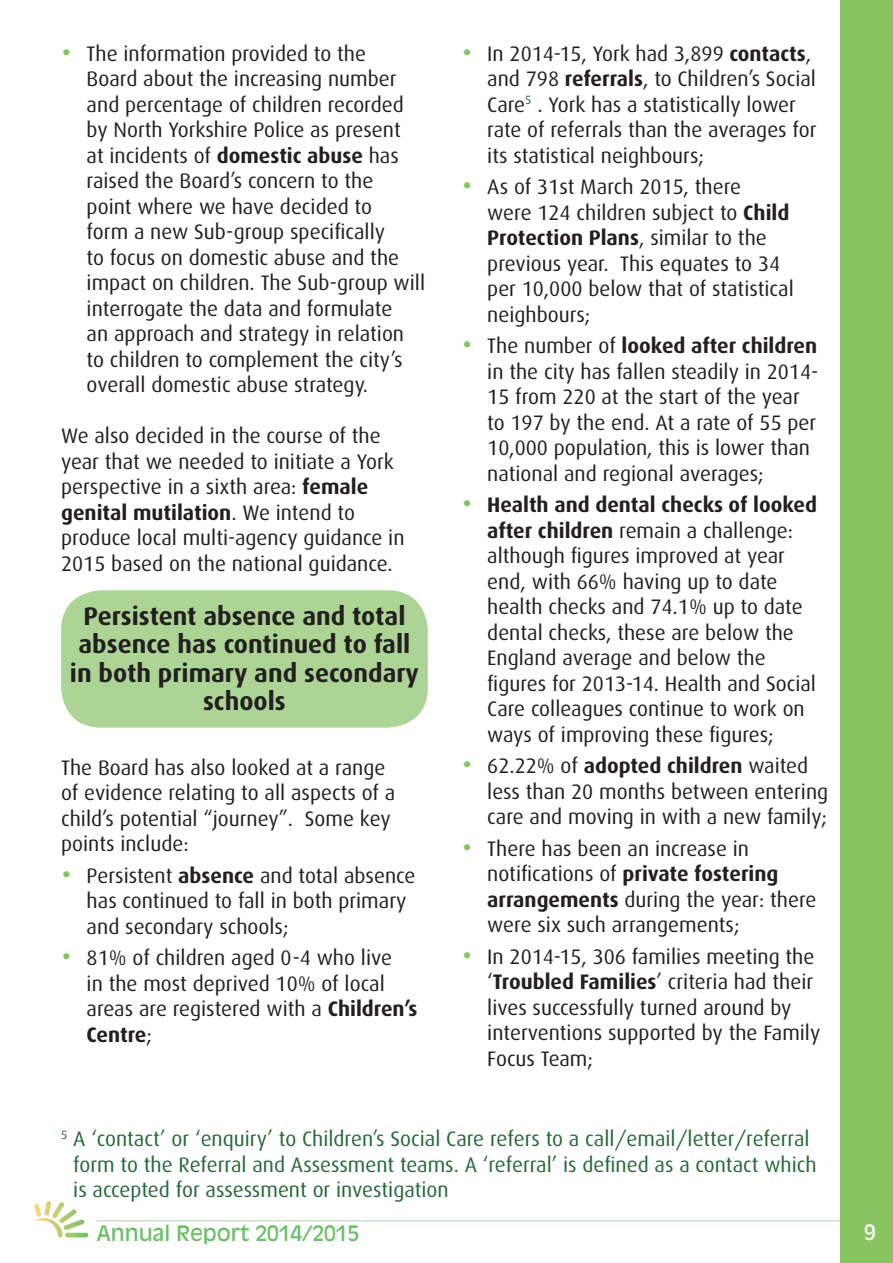
<style>
.page{position:relative;width:893px;height:1263px;background:#fff}
.page>*{position:absolute;margin:0;border:0;box-sizing:border-box;transform-origin:0 0}
.t1{font:700 25.5px/28.5px "Dax";color:#231f20;text-align:center}
.t2{font:21px/25.5px "Dax";color:#231f20}
.t3{font:21px/25.5px "Dax";color:#256938}
.t4{font:21px "Antique Olive Std";color:#68bf65}
.t5{font:21px "Antique Olive Std";color:#fff}
.s1{font-size:33px;color:#87c560}
.s2{font-weight:700}
</style>
<div class="page">
<svg style="left:34px;top:1201px;width:54px;height:36px"></svg>
<hr style="left:97px;top:1220px;width:762px;height:1px;background:#c9e4c4">
<div style="left:841px;top:0;width:52px;height:1263px;background:#87c560"></div>
<div style="left:61px;top:590px;width:367px;height:138px;background:#acd595;border-radius:40px"></div>
<p class="t2" style="left:87px;top:41px;width:340px;text-indent:-26px"><span class="s1">•</span> The information provided to the<br>Board about the increasing number and percentage of children recorded by North Yorkshire Police as present<br>at incidents of <span class="s2">domestic abuse</span> has raised the Board’s concern to the<br>point where we have decided to<br>form a new Sub-group specifically<br>to focus on domestic abuse and the impact on children. The Sub-group will interrogate the data and formulate<br>an approach and strategy in relation to children to complement the city’s overall domestic abuse strategy.</p>
<p class="t2" style="left:61px;top:423px;width:345px">We also decided in the course of the year that we needed to initiate a York perspective in a sixth area: <span class="s2">female genital mutilation</span>. We intend to produce local multi-agency guidance in 2015 based on the national guidance.</p>
<p class="t1" style="left:70px;top:602px;width:350px">Persistent absence and total absence has continued to fall in both primary and secondary schools</p>
<p class="t2" style="left:61px;top:755px;width:336px">The Board has also looked at a range of evidence relating to all aspects of a child’s potential “journey”. Some key points include:</p>
<p class="t2" style="left:87px;top:863px;width:330px;text-indent:-26px"><span class="s1">•</span> Persistent <span class="s2">absence</span> and total absence has continued to fall in both primary and secondary schools;</p>
<p class="t2" style="left:87px;top:945px;width:332px;text-indent:-26px"><span class="s1">•</span> 81% of children aged 0-4 who live<br>in the most deprived 10% of local areas are registered with a <span class="s2">Children’s<br>Centre</span>;</p>
<p class="t2" style="left:487px;top:41px;width:331px;text-indent:-26px"><span class="s1">•</span> In 2014-15, York had 3,899 <span class="s2">contacts</span>, and 798 <span class="s2">referrals</span>, to Children’s Social Care<sup>5</sup> . York has a statistically lower rate of referrals than the averages for its statistical neighbours;</p>
<p class="t2" style="left:487px;top:174px;width:308px;text-indent:-26px"><span class="s1">•</span> As of 31st March 2015, there<br>were 124 children subject to <span class="s2">Child<br>Protection Plans</span>, similar to the previous year. This equates to 34 per 10,000 below that of statistical neighbours;</p>
<p class="t2" style="left:487px;top:333px;width:333px;text-indent:-26px"><span class="s1">•</span> The number of <span class="s2">looked after children </span>in the city has fallen steadily in 2014- 15 from 220 at the start of the year to 197 by the end. At a rate of 55 per 10,000 population, this is lower than national and regional averages;</p>
<p class="t2" style="left:487px;top:492px;width:331px;text-indent:-26px"><span class="s1">•</span> <span class="s2">Health and dental checks of looked after children</span> remain a challenge: although figures improved at year end, with 66% having up to date health checks and 74.1% up to date dental checks, these are below the England average and below the figures for 2013-14. Health and Social Care colleagues continue to work on ways of improving these figures;</p>
<p class="t2" style="left:487px;top:753px;width:342px;text-indent:-26px"><span class="s1">•</span> 62.22% of <span class="s2">adopted children</span> waited less than 20 months between entering care and moving in with a new family;</p>
<p class="t2" style="left:487px;top:836px;width:331px;text-indent:-26px"><span class="s1">•</span> There has been an increase in notifications of <span class="s2">private fostering arrangements</span> during the year: there were six such arrangements;</p>
<p class="t2" style="left:487px;top:944px;width:334px;text-indent:-26px"><span class="s1">•</span> In 2014-15, 306 families meeting the ‘<span class="s2">Troubled Families</span>’ criteria had their lives successfully turned around by interventions supported by the Family Focus Team;</p>
<p class="t3" style="left:73px;top:1126px;width:745px;text-indent:-12px"><sup>5</sup> A ‘contact’ or ‘enquiry’ to Children’s Social Care refers to a call/email/letter/referral form to the Referral and Assessment teams. A ‘referral’ is defined as a contact which is accepted for assessment or investigation</p>
<p class="t4" style="left:97px;top:1221px;width:264px">Annual Report 2014/2015</p>
<p class="t5" style="left:864px;top:1219px;width:13px">9</p>
</div>
